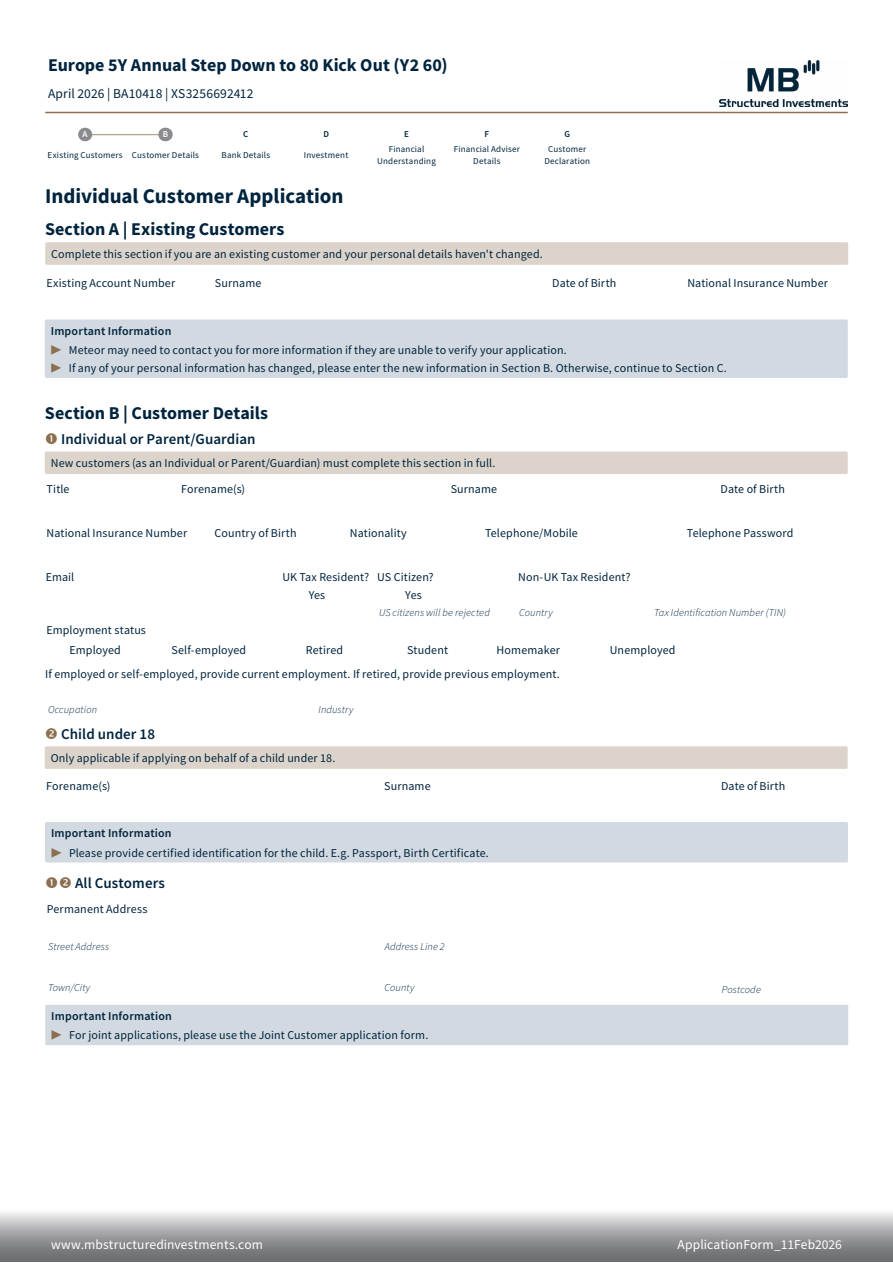
<style>
.page{position:relative;width:893px;height:1263px;background:#fff}
.page>*{position:absolute;margin:0;border:0;box-sizing:border-box;transform-origin:0 0}
.t1{font:700 21px "Source Sans Pro";color:#00243e}
.t2{font:700 18px "Source Sans Pro";color:#00243e}
.t3{font:600 15px "Source Sans Pro";letter-spacing:.005em;color:#00243e}
.t4{font:13.5px "Source Sans Pro";letter-spacing:.005em;color:#fff}
.t5{font:13.5px "Source Sans Pro";letter-spacing:.01em;color:#00243e}
.t6{font:12px/19.5px "Source Sans Pro";letter-spacing:.01em;color:#00243e}
.t7{font:italic 300 10.5px "Source Sans Pro";letter-spacing:.01em;color:#00243e}
.t8{font:9px/12px "Source Sans Pro";letter-spacing:.02em;color:#00243e;text-align:center}
.t9{font:600 9px "Source Sans Pro";color:#00243e}
.t10{font:600 9px "Source Sans Pro";color:#fff}
.s1{font-weight:600}
.s2{color:#8b6f4e}
</style>
<div class="page">
<hr style="left:45px;top:112px;width:803px;height:1px;background:#8b6f4e">
<svg style="left:0;top:1212px;width:893px;height:50px;background:#a1a2a4"></svg>
<div style="left:45px;top:319px;width:803px;height:59px;background:#d2d9e0;border-radius:2px"></div>
<div style="left:45px;top:1005px;width:803px;height:40px;background:#d2d9e0;border-radius:2px"></div>
<div style="left:45px;top:242px;width:803px;height:23px;background:#dcd4ca;border-radius:2px"></div>
<hr style="left:89px;top:134px;width:79px;height:1px;background:#a28c71">
<div style="left:78px;top:128px;width:14px;height:13px;background:#8a8b8e;border-radius:7px"></div>
<div style="left:158px;top:128px;width:15px;height:13px;background:#8a8b8e;border-radius:7px"></div>
<div style="left:45px;top:822px;width:803px;height:40px;background:#d2d9e0;border-radius:2px"></div>
<div style="left:45px;top:746px;width:803px;height:23px;background:#dcd4ca;border-radius:2px"></div>
<div style="left:45px;top:451px;width:803px;height:23px;background:#dcd4ca;border-radius:2px"></div>
<img style="left:719px;top:60px;width:129px;height:46px">
<h2 class="t2" style="left:48px;top:52px;width:401px">Europe 5Y Annual Step Down to 80 Kick Out (Y2 60)</h2>
<p class="t5" style="left:48px;top:84px;width:207px">April 2026 | BA10418 | XS3256692412</p>
<p class="t10" style="left:83px;top:129px;width:7px">A</p>
<p class="t10" style="left:163px;top:129px;width:7px">B</p>
<p class="t9" style="left:243px;top:129px;width:7px">C</p>
<p class="t9" style="left:323px;top:129px;width:7px">D</p>
<p class="t9" style="left:404px;top:129px;width:6px">E</p>
<p class="t9" style="left:485px;top:129px;width:6px">F</p>
<p class="t9" style="left:564px;top:129px;width:7px">G</p>
<p class="t8" style="left:48px;top:149px;width:153px">Existing Customers Customer Details</p>
<p class="t8" style="left:221px;top:149px;width:50px">Bank Details</p>
<p class="t8" style="left:304px;top:149px;width:46px">Investment</p>
<p class="t8" style="left:377px;top:143px;width:60px">Financial<br>Understanding</p>
<p class="t8" style="left:454px;top:143px;width:68px">Financial Adviser<br>Details</p>
<p class="t8" style="left:544px;top:143px;width:47px">Customer<br>Declaration</p>
<h1 class="t1" style="left:45px;top:181px;width:300px">Individual Customer Application</h1>
<h2 class="t2" style="left:45px;top:217px;width:241px">Section A | Existing Customers</h2>
<p class="t6" style="left:51px;top:244px;width:493px">Complete this section if you are an existing customer and your personal details haven't changed.</p>
<p class="t6" style="left:46px;top:273px;width:130px">Existing Account Number</p>
<p class="t6" style="left:215px;top:273px;width:48px">Surname</p>
<p class="t6" style="left:552px;top:273px;width:66px">Date of Birth</p>
<p class="t6" style="left:687px;top:273px;width:142px">National Insurance Number</p>
<p class="t6" style="left:51px;top:321px;width:518px"><span class="s1">Important Information<br></span><span class="s2">▶</span> Meteor may need to contact you for more information if they are unable to verify your application.</p>
<p class="t6" style="left:51px;top:358px;width:678px"><span class="s2">▶</span> If any of your personal information has changed, please enter the new information in Section B. Otherwise, continue to Section C.</p>
<h2 class="t2" style="left:45px;top:401px;width:225px">Section B | Customer Details</h2>
<p class="t3" style="left:61px;top:429px;width:196px">Individual or Parent/Guardian</p>
<p class="t6" style="left:51px;top:453px;width:446px">New customers (as an Individual or Parent/Guardian) must complete this section in full.</p>
<p class="t6" style="left:47px;top:479px;width:24px">Title</p>
<p class="t6" style="left:181px;top:479px;width:66px">Forename(s)</p>
<p class="t6" style="left:451px;top:479px;width:48px">Surname</p>
<p class="t6" style="left:721px;top:479px;width:66px">Date of Birth</p>
<p class="t6" style="left:485px;top:523px;width:94px">Telephone/Mobile</p>
<p class="t6" style="left:46px;top:567px;width:30px">Email</p>
<p class="t6" style="left:215px;top:523px;width:84px">Country of Birth</p>
<p class="t6" style="left:350px;top:523px;width:59px">Nationality</p>
<p class="t6" style="left:46px;top:523px;width:142px">National Insurance Number</p>
<p class="t6" style="left:687px;top:523px;width:108px">Telephone Password</p>
<p class="t6" style="left:518px;top:567px;width:114px">Non-UK Tax Resident?</p>
<p class="t7" style="left:519px;top:606px;width:35px">Country</p>
<p class="t7" style="left:654px;top:606px;width:133px">Tax Identification Number (TIN)</p>
<p class="t6" style="left:309px;top:568px;width:62px;line-height:18.1px;text-indent:-26px">UK Tax Resident?<br>Yes</p>
<p class="t6" style="left:377px;top:567px;width:58px">US Citizen?</p>
<p class="t7" style="left:379px;top:606px;width:112px">US citizens will be rejected</p>
<p class="t6" style="left:405px;top:586px;width:18px">Yes</p>
<p class="t6" style="left:46px;top:620px;width:101px">Employment status</p>
<p class="t6" style="left:70px;top:640px;width:53px">Employed</p>
<p class="t6" style="left:171px;top:640px;width:76px">Self-employed</p>
<p class="t6" style="left:306px;top:640px;width:39px">Retired</p>
<p class="t6" style="left:407px;top:640px;width:42px">Student</p>
<p class="t6" style="left:497px;top:640px;width:65px">Homemaker</p>
<p class="t6" style="left:610px;top:640px;width:67px">Unemployed</p>
<p class="t6" style="left:45px;top:664px;width:516px">If employed or self-employed, provide current employment. If retired, provide previous employment.</p>
<p class="t7" style="left:48px;top:703px;width:51px">Occupation</p>
<p class="t7" style="left:319px;top:703px;width:36px">Industry</p>
<p class="t3" style="left:61px;top:724px;width:95px">Child under 18</p>
<p class="t6" style="left:51px;top:748px;width:286px">Only applicable if applying on behalf of a child under 18.</p>
<p class="t6" style="left:46px;top:776px;width:66px">Forename(s)</p>
<p class="t6" style="left:384px;top:776px;width:48px">Surname</p>
<p class="t6" style="left:721px;top:776px;width:66px">Date of Birth</p>
<p class="t6" style="left:51px;top:823px;width:439px"><span class="s1">Important Information<br></span><span class="s2">▶</span> Please provide certified identification for the child. E.g. Passport, Birth Certificate.</p>
<p class="t3" style="left:75px;top:873px;width:91px">All Customers</p>
<p class="t6" style="left:47px;top:899px;width:102px">Permanent Address</p>
<p class="t7" style="left:48px;top:940px;width:63px">Street Address</p>
<p class="t7" style="left:385px;top:940px;width:62px">Address Line 2</p>
<p class="t7" style="left:48px;top:981px;width:44px">Town/City</p>
<p class="t7" style="left:385px;top:981px;width:32px">County</p>
<p class="t7" style="left:722px;top:982px;width:41px">Postcode</p>
<p class="t6" style="left:51px;top:1006px;width:379px"><span class="s1">Important Information<br></span><span class="s2">▶</span> For joint applications, please use the Joint Customer application form.</p>
<p class="t4" style="left:51px;top:1236px;width:213px">www.mbstructuredinvestments.com</p>
<p class="t4" style="left:678px;top:1236px;width:166px">ApplicationForm_11Feb2026</p>
</div>
